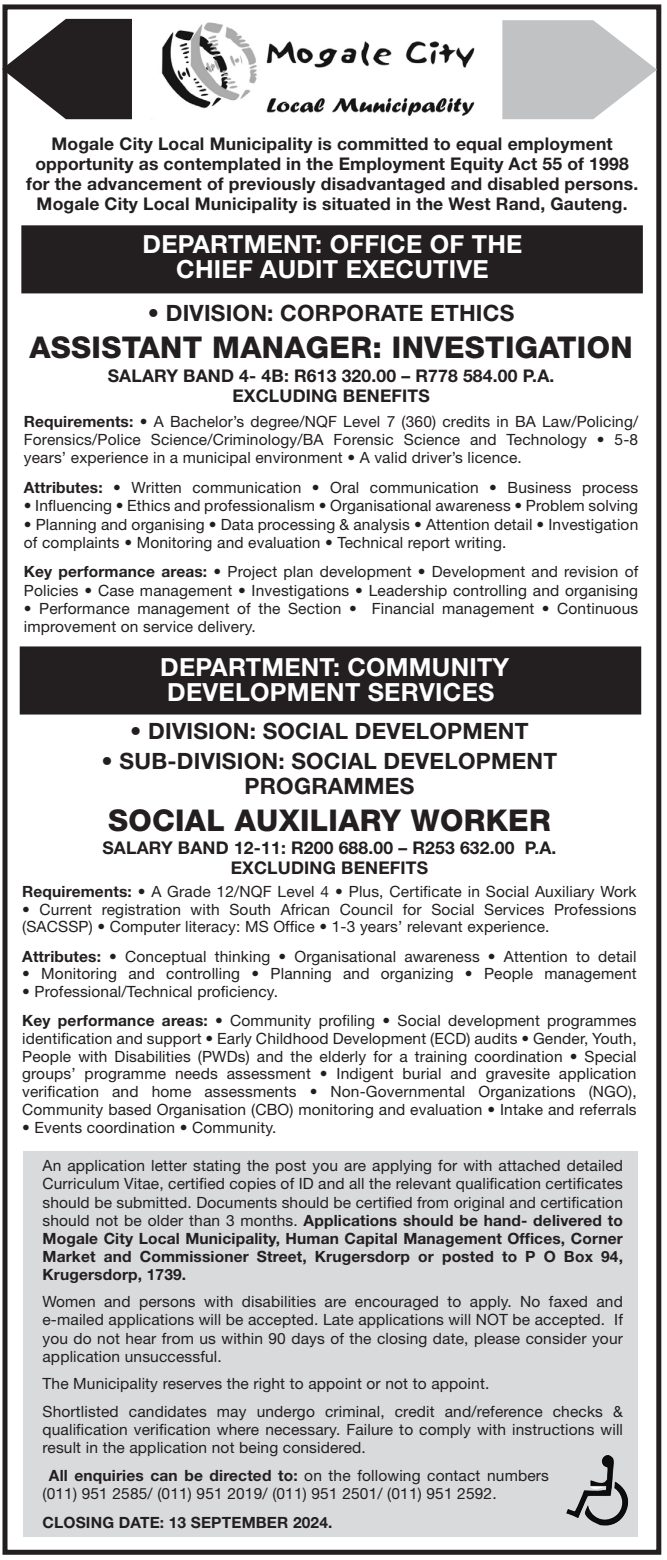
<style>
.page{position:relative;width:667px;height:1560px;background:#fff}
.page>*{position:absolute;margin:0;border:0;box-sizing:border-box;transform-origin:0 0}
.t1{font:800 30px "Helvetica Neue LT Std";letter-spacing:.01em;color:#231f20}
.t2{font:700 25px/25px "Helvetica Neue LT Std";letter-spacing:.01em;color:#fff;text-align:center}
.t3{font:700 22.5px/25px "Helvetica Neue LT Std";letter-spacing:.01em;color:#231f20;text-align:center}
.t4{font:700 17.5px/20px "Helvetica Neue LT Std";letter-spacing:.01em;color:#231f20;text-align:center}
.t5{font:15.5px/18px "Helvetica Neue LT Std";letter-spacing:.01em;color:#231f20;text-align:justify}
.t6{font:700 15.5px "Helvetica Neue LT Std";letter-spacing:.01em;color:#231f20}
.s1{font-weight:700}
</style>
<div class="page">
<div style="left:2px;top:4px;width:658px;height:1550px;border:5px solid #231f20"></div>
<svg style="left:502px;top:20px;width:154px;height:99px"></svg>
<img style="left:161px;top:22px;width:314px;height:94px">
<svg style="left:2px;top:19px;width:130px;height:100px"></svg>
<div style="left:23px;top:226px;width:618px;height:66px;background:#231f20"></div>
<div style="left:21px;top:225px;width:621px;height:68px;border:2px solid #231f20"></div>
<div style="left:21px;top:647px;width:618px;height:66px;background:#231f20"></div>
<div style="left:20px;top:646px;width:620px;height:68px;border:2px solid #231f20"></div>
<div style="left:23px;top:1151px;width:614px;height:385px;background:#d9dadc"></div>
<img style="left:566px;top:1455px;width:63px;height:70px">
<p class="t4" style="left:26px;top:133px;width:613px">Mogale City Local Municipality is committed to equal employment opportunity as contemplated in the Employment Equity Act 55 of 1998 for the advancement of previously disadvantaged and disabled persons.<br>Mogale City Local Municipality is situated in the West Rand, Gauteng.</p>
<p class="t2" style="left:142px;top:231px;width:381px">DEPARTMENT: OFFICE OF THE<br>CHIEF AUDIT EXECUTIVE</p>
<p class="t3" style="left:148px;top:300px;width:368px">• DIVISION: CORPORATE ETHICS</p>
<p class="t1" style="left:30px;top:329px;width:604px">ASSISTANT MANAGER: INVESTIGATION</p>
<p class="t4" style="left:108px;top:365px;width:448px">SALARY BAND 4- 4B: R613 320.00 – R778 584.00 P.A.<br>EXCLUDING BENEFITS</p>
<p class="t5" style="left:24px;top:412px;width:615px"><span class="s1">Requirements: •</span> A Bachelor’s degree/NQF Level 7 (360) credits in BA Law/Policing/ Forensics/Police Science/Criminology/BA Forensic Science and Technology • 5-8 years’ experience in a municipal environment • A valid driver’s licence.</p>
<p class="t5" style="left:24px;top:478px;width:615px"><span class="s1">Attributes:</span> • Written communication • Oral communication • Business process</p>
<p class="t5" style="left:24px;top:496px;width:615px">• Influencing • Ethics and professionalism • Organisational awareness • Problem solving</p>
<p class="t5" style="left:24px;top:514px;width:615px">• Planning and organising • Data processing &amp; analysis • Attention detail • Investigation of complaints • Monitoring and evaluation • Technical report writing.</p>
<p class="t5" style="left:24px;top:562px;width:615px"><span class="s1">Key performance areas: •</span> Project plan development • Development and revision of<br>Policies • Case management • Investigations • Leadership controlling and organising</p>
<p class="t5" style="left:24px;top:599px;width:615px">• Performance management of the Section • Financial management • Continuous improvement on service delivery.</p>
<p class="t2" style="left:160px;top:654px;width:350px;text-align:left">DEPARTMENT: COMMUNITY<br>DEVELOPMENT SERVICES</p>
<p class="t3" style="left:130px;top:718px;width:399px">• DIVISION: SOCIAL DEVELOPMENT</p>
<p class="t3" style="left:102px;top:747px;width:456px">• SUB-DIVISION: SOCIAL DEVELOPMENT<br>PROGRAMMES</p>
<p class="t1" style="left:108px;top:802px;width:444px">SOCIAL AUXILIARY WORKER</p>
<p class="t4" style="left:102px;top:837px;width:455px">SALARY BAND 12-11: R200 688.00 – R253 632.00 P.A.<br>EXCLUDING BENEFITS</p>
<p class="t5" style="left:22px;top:882px;width:615px"><span class="s1">Requirements: •</span> A Grade 12/NQF Level 4 • Plus, Certificate in Social Auxiliary Work</p>
<p class="t5" style="left:22px;top:900px;width:615px">• Current registration with South African Council for Social Services Professions (SACSSP) • Computer literacy: MS Office • 1-3 years’ relevant experience.</p>
<p class="t5" style="left:22px;top:946px;width:615px"><span class="s1">Attributes:</span> • Conceptual thinking • Organisational awareness • Attention to detail</p>
<p class="t5" style="left:22px;top:964px;width:615px">• Monitoring and controlling • Planning and organizing • People management</p>
<p class="t5" style="left:22px;top:982px;width:257px">• Professional/Technical proficiency.</p>
<p class="t5" style="left:22px;top:1011px;width:615px"><span class="s1">Key performance areas: •</span> Community profiling • Social development programmes identification and support • Early Childhood Development (ECD) audits • Gender, Youth, People with Disabilities (PWDs) and the elderly for a training coordination • Special groups’ programme needs assessment • Indigent burial and gravesite application verification and home assessments • Non-Governmental Organizations (NGO), Community based Organisation (CBO) monitoring and evaluation • Intake and referrals</p>
<p class="t5" style="left:22px;top:1118px;width:256px">• Events coordination • Community.</p>
<p class="t5" style="left:42px;top:1156px;width:581px">An application letter stating the post you are applying for with attached detailed Curriculum Vitae, certified copies of ID and all the relevant qualification certificates should be submitted. Documents should be certified from original and certification should not be older than 3 months. <span class="s1">Applications should be hand- delivered to Mogale City Local Municipality, Human Capital Management Offices, Corner Market and Commissioner Street, Krugersdorp or posted to P O Box 94, Krugersdorp, 1739.</span></p>
<p class="t5" style="left:42px;top:1292px;width:581px">Women and persons with disabilities are encouraged to apply. No faxed and e-mailed applications will be accepted. Late applications will NOT be accepted. If you do not hear from us within 90 days of the closing date, please consider your application unsuccessful.</p>
<p class="t5" style="left:42px;top:1374px;width:448px">The Municipality reserves the right to appoint or not to appoint.</p>
<p class="t5" style="left:42px;top:1402px;width:581px">Shortlisted candidates may undergo criminal, credit and/reference checks &amp; qualification verification where necessary. Failure to comply with instructions will result in the application not being considered.</p>
<p class="t5" style="left:42px;top:1466px;width:507px;text-indent:6px"><span class="s1">All enquiries can be directed to:</span> on the following contact numbers (011) 951 2585/ (011) 951 2019/ (011) 951 2501/ (011) 951 2592.</p>
<p class="t6" style="left:42px;top:1512px;width:291px">CLOSING DATE: 13 SEPTEMBER 2024.</p>
</div>
